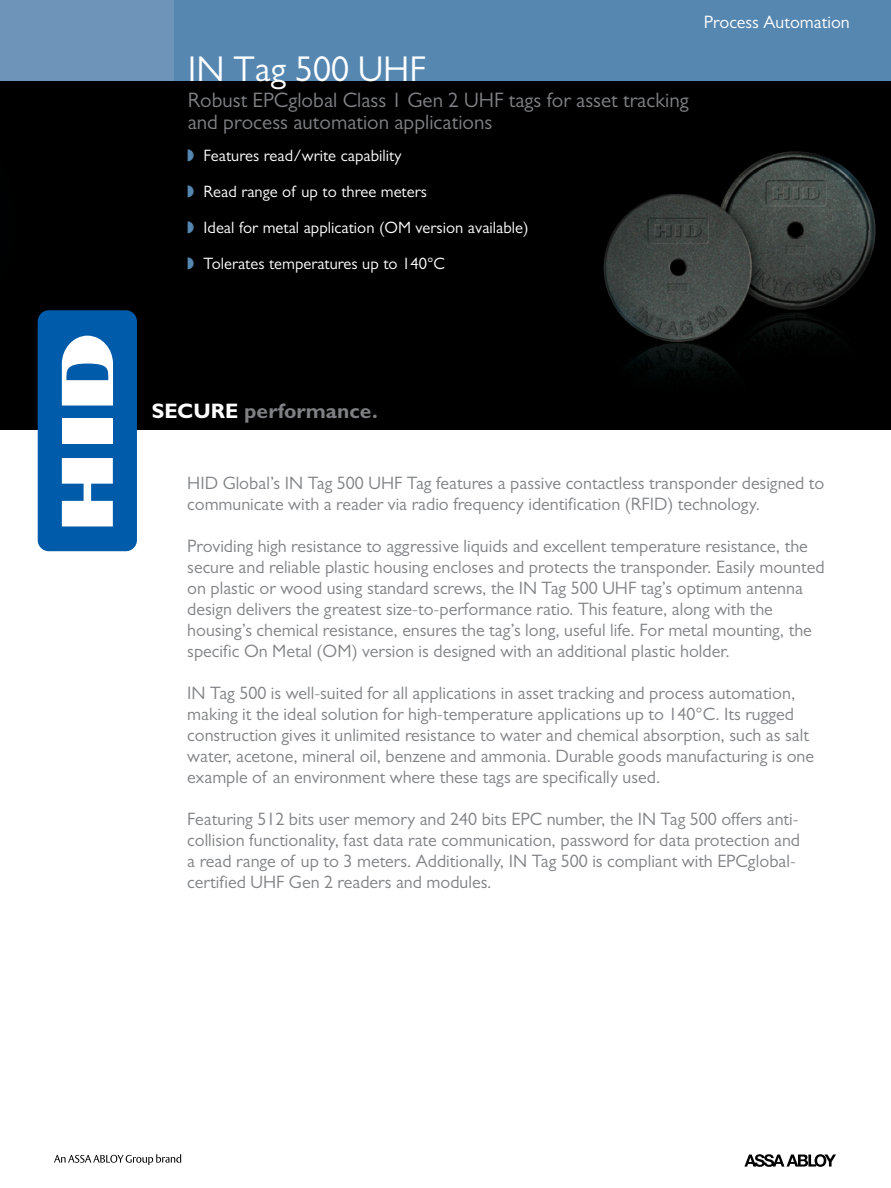
<style>
.page{position:relative;width:891px;height:1188px;background:#fff}
.page>*{position:absolute;margin:0;border:0;box-sizing:border-box;transform-origin:0 0}
.t1{font:36px "Gill Sans MT Pro";color:#fff}
.t2{font:21px/22.5px "Gill Sans MT Pro";color:#808285}
._1_Tagline_White{font:700 21px "Gill Sans MT Pro";color:#7e8083}
.t3{font:18px/21px "Gill Sans MT Pro";color:#808285}
.t4{font:18px "Gill Sans MT Pro";color:#fff}
.t5{font:16.5px "Gill Sans MT Pro";color:#fff}
.s1{color:#fff}
</style>
<div class="page">
<div style="left:0;top:0;width:187px;height:93px;background:#6f94ba"></div>
<div style="left:175px;top:0;width:716px;height:93px;background:#5687b1"></div>
<img style="left:174px;top:81px;width:717px;height:348px">
<div style="left:0;top:81px;width:174px;height:349px;background:#000"></div>
<svg style="left:54px;top:1154px;width:127px;height:11px"></svg>
<svg style="left:744px;top:1154px;width:92px;height:13px"></svg>
<div style="left:38px;top:310px;width:99px;height:241px;background:#005baa;border-radius:11px"></div>
<div style="left:62px;top:419px;width:51px;height:25px;background:#fff"></div>
<svg style="left:62px;top:458px;width:51px;height:68px"></svg>
<svg style="left:62px;top:336px;width:51px;height:70px"></svg>
<svg style="left:188px;top:149px;width:6px;height:12px"></svg>
<svg style="left:188px;top:185px;width:6px;height:12px"></svg>
<svg style="left:188px;top:221px;width:6px;height:12px"></svg>
<svg style="left:188px;top:257px;width:6px;height:12px"></svg>
<p class="t1" style="left:188px;top:48px;width:240px">IN Tag 500 UHF</p>
<p class="t2" style="left:188px;top:88px;width:502px">Robust EPCglobal Class 1 Gen 2 UHF tags for asset tracking and process automation applications</p>
<p class="t5" style="left:204px;top:145px;width:199px">Features read/write capability</p>
<p class="t5" style="left:204px;top:181px;width:225px">Read range of up to three meters</p>
<p class="t5" style="left:204px;top:217px;width:327px">Ideal for metal application (OM version available)</p>
<p class="t5" style="left:204px;top:253px;width:243px">Tolerates temperatures up to 140°C</p>
<p class="t4" style="left:704px;top:12px;width:147px">Process Automation</p>
<p class="_1_Tagline_White" style="left:152px;top:398px;width:228px"><span class="s1">SECURE</span> performance.</p>
<p class="t3" style="left:187px;top:472px;width:639px">HID Global’s IN Tag 500 UHF Tag features a passive contactless transponder designed to communicate with a reader via radio frequency identification (RFID) technology.</p>
<p class="t3" style="left:187px;top:535px;width:639px">Providing high resistance to aggressive liquids and excellent temperature resistance, the secure and reliable plastic housing encloses and protects the transponder. Easily mounted on plastic or wood using standard screws, the IN Tag 500 UHF tag’s optimum antenna design delivers the greatest size-to-performance ratio. This feature, along with the housing’s chemical resistance, ensures the tag’s long, useful life. For metal mounting, the specific On Metal (OM) version is designed with an additional plastic holder.</p>
<p class="t3" style="left:187px;top:682px;width:628px">IN Tag 500 is well-suited for all applications in asset tracking and process automation, making it the ideal solution for high-temperature applications up to 140°C. Its rugged construction gives it unlimited resistance to water and chemical absorption, such as salt water, acetone, mineral oil, benzene and ammonia. Durable goods manufacturing is one example of an environment where these tags are specifically used.</p>
<p class="t3" style="left:187px;top:808px;width:614px">Featuring 512 bits user memory and 240 bits EPC number, the IN Tag 500 offers anti&shy;collision functionality, fast data rate communication, password for data protection and a read range of up to 3 meters. Additionally, IN Tag 500 is compliant with EPCglobal&shy;certified UHF Gen 2 readers and modules.</p>
</div>
